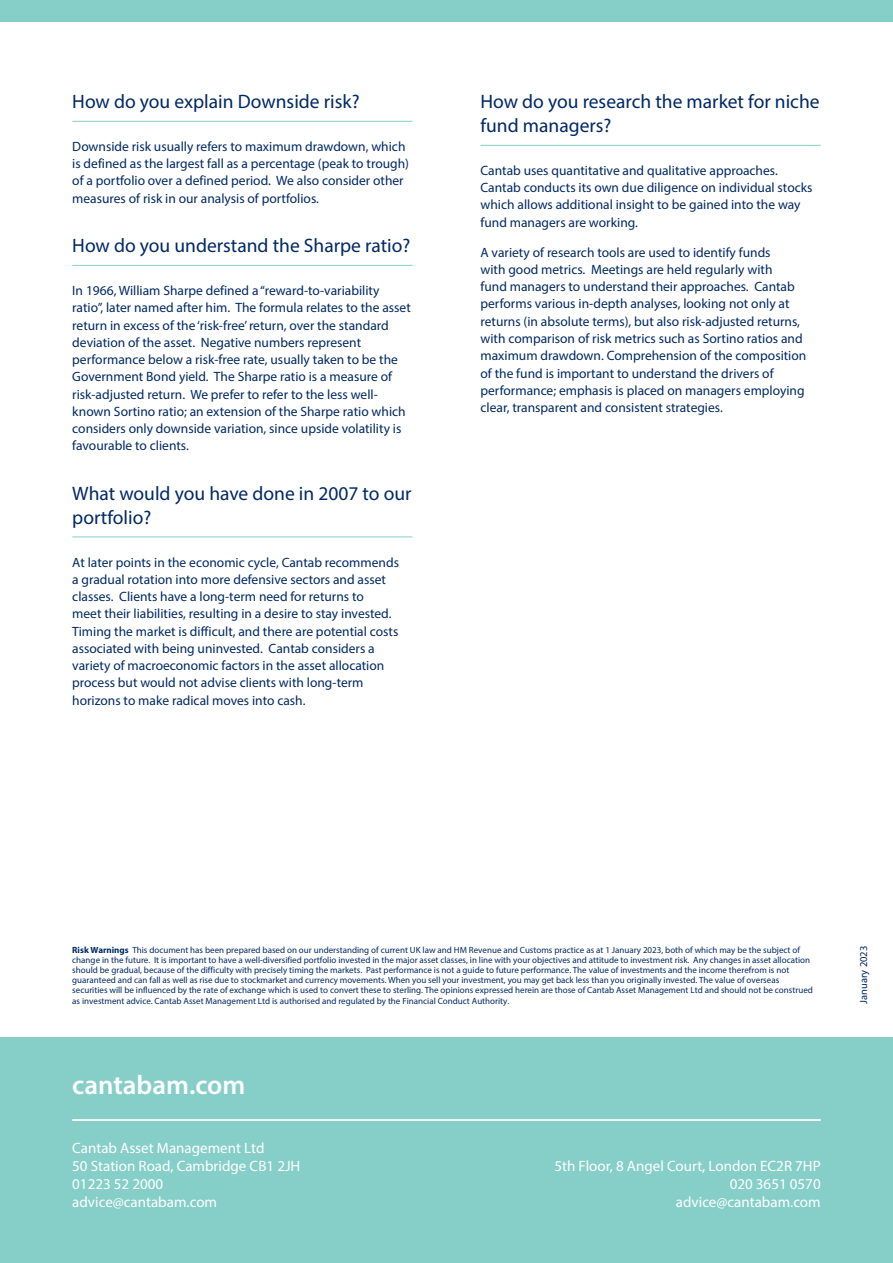
<style>
.page{position:relative;width:893px;height:1263px;background:#fff}
.page>*{position:absolute;margin:0;border:0;box-sizing:border-box;transform-origin:0 0}
.t1{font:600 27px "Myriad Pro";color:#fff}
.t2{font:19.5px/24px "Myriad Pro";color:#002964}
.t3{font:15px/18px "Myriad Pro";color:#fff}
.t4{font:13.5px/17.2px "Myriad Pro";color:#002964}
.t5{font:10.5px "Myriad Pro";color:#002964}
.t6{font:9px/10.1px "Myriad Pro";color:#002964}
.s1{font-weight:700}
</style>
<div class="page">
<div style="left:0;top:1037px;width:893px;height:226px;background:#86cfc8"></div>
<hr style="left:72px;top:1119px;width:749px;height:2px;background:#fff">
<div style="left:0;top:0;width:893px;height:21px;background:#86cfc8"></div>
<hr style="left:72px;top:121px;width:340px;height:1px;background:#86cfc8">
<hr style="left:72px;top:265px;width:340px;height:1px;background:#86cfc8">
<hr style="left:72px;top:536px;width:340px;height:1px;background:#86cfc8">
<hr style="left:480px;top:145px;width:341px;height:1px;background:#86cfc8">
<h2 class="t2" style="left:72px;top:89px;width:289px">How do you explain Downside risk?</h2>
<p class="t4" style="left:72px;top:138px;width:338px">Downside risk usually refers to maximum drawdown, which is defined as the largest fall as a percentage (peak to trough) of a portfolio over a defined period. We also consider other measures of risk in our analysis of portfolios.</p>
<h2 class="t2" style="left:72px;top:233px;width:340px">How do you understand the Sharpe ratio?</h2>
<p class="t4" style="left:72px;top:282px;width:340px">In 1966, William Sharpe defined a “reward-to-variability ratio”, later named after him. The formula relates to the asset return in excess of the ‘risk-free’ return, over the standard deviation of the asset. Negative numbers represent performance below a risk-free rate, usually taken to be the Government Bond yield. The Sharpe ratio is a measure of risk-adjusted return. We prefer to refer to the less well&shy;known Sortino ratio; an extension of the Sharpe ratio which considers only downside variation, since upside volatility is favourable to clients.</p>
<h2 class="t2" style="left:72px;top:481px;width:341px">What would you have done in 2007 to our portfolio?</h2>
<p class="t4" style="left:72px;top:553px;width:328px">At later points in the economic cycle, Cantab recommends a gradual rotation into more defensive sectors and asset classes. Clients have a long-term need for returns to<br>meet their liabilities, resulting in a desire to stay invested.<br>Timing the market is difficult, and there are potential costs associated with being uninvested. Cantab considers a variety of macroeconomic factors in the asset allocation process but would not advise clients with long-term horizons to make radical moves into cash.</p>
<h2 class="t2" style="left:480px;top:89px;width:341px">How do you research the market for niche fund managers?</h2>
<p class="t4" style="left:480px;top:162px;width:333px">Cantab uses quantitative and qualitative approaches.<br>Cantab conducts its own due diligence on individual stocks which allows additional insight to be gained into the way fund managers are working.</p>
<p class="t4" style="left:480px;top:243px;width:327px">A variety of research tools are used to identify funds<br>with good metrics. Meetings are held regularly with<br>fund managers to understand their approaches. Cantab performs various in-depth analyses, looking not only at returns (in absolute terms), but also risk-adjusted returns, with comparison of risk metrics such as Sortino ratios and maximum drawdown. Comprehension of the composition of the fund is important to understand the drivers of performance; emphasis is placed on managers employing clear, transparent and consistent strategies.</p>
<p class="t6" style="left:72px;top:945px;width:742px"><span class="s1">Risk Warnings</span> This document has been prepared based on our understanding of current UK law and HM Revenue and Customs practice as at 1 January 2023, both of which may be the subject of change in the future. It is important to have a well-diversified portfolio invested in the major asset classes, in line with your objectives and attitude to investment risk. Any changes in asset allocation should be gradual, because of the difficulty with precisely timing the markets. Past performance is not a guide to future performance. The value of investments and the income therefrom is not guaranteed and can fall as well as rise due to stockmarket and currency movements. When you sell your investment, you may get back less than you originally invested. The value of overseas securities will be influenced by the rate of exchange which is used to convert these to sterling. The opinions expressed herein are those of Cantab Asset Management Ltd and should not be construed as investment advice. Cantab Asset Management Ltd is authorised and regulated by the Financial Conduct Authority.</p>
<p class="t5" style="left:857px;top:1003px;width:59px;rotate:-90deg">January 2023</p>
<h1 class="t1" style="left:72px;top:1067px;width:175px">cantabam.com</h1>
<p class="t3" style="left:72px;top:1139px;width:230px">Cantab Asset Management Ltd<br>50 Station Road, Cambridge CB1 2JH<br>01223 52 2000 advice@cantabam.com</p>
<p class="t3" style="left:554px;top:1157px;width:268px;text-align:right">5th Floor, 8 Angel Court, London EC2R 7HP<br>020 3651 0570<br>advice@cantabam.com</p>
</div>
